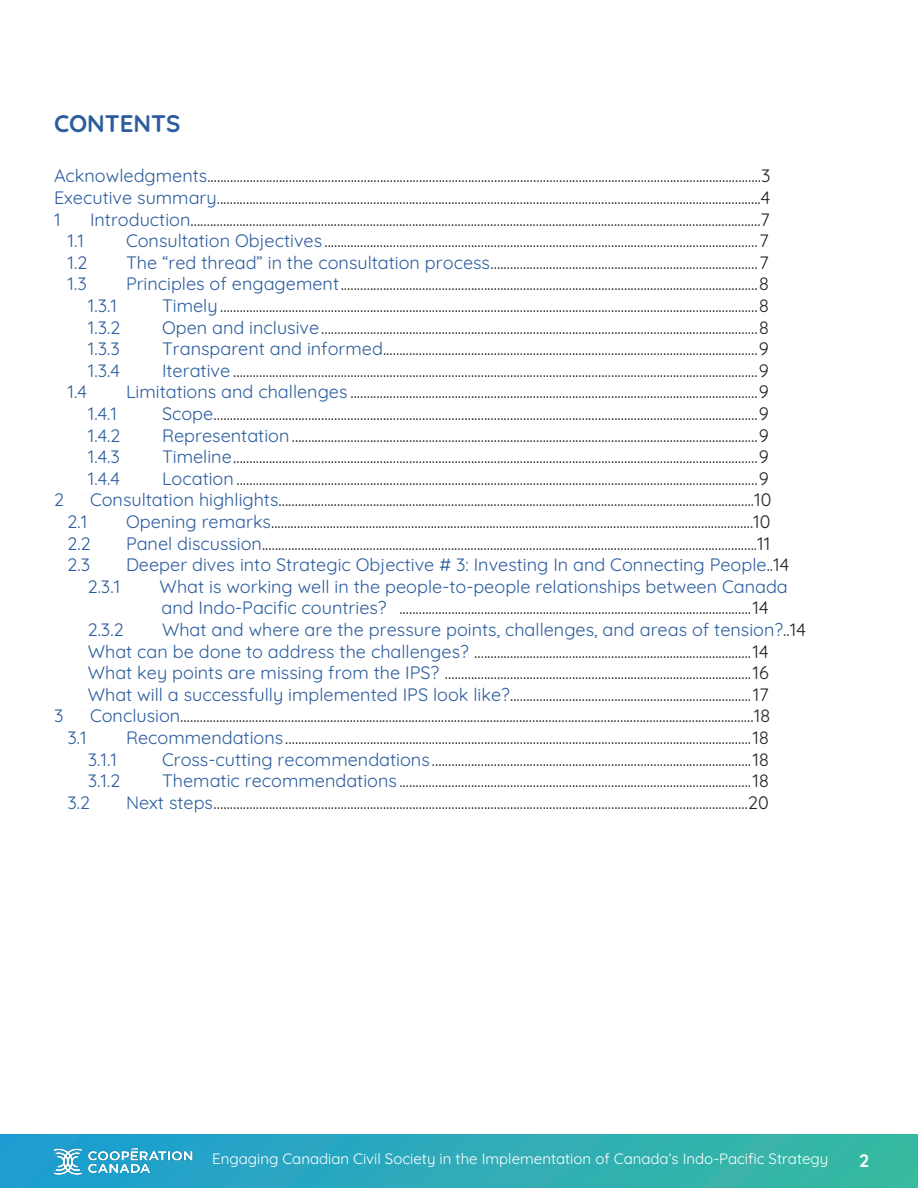
<style>
.page{position:relative;width:918px;height:1188px;background:#fff}
.page>*{position:absolute;margin:0;border:0;box-sizing:border-box;transform-origin:0 0}
.t1{font:300 24px "Quicksand";color:#2b5c9d}
.t2{font:300 18px "Quicksand";color:#231f20}
.t3{font:300 18px "Quicksand";color:#2b5c9d}
.t4{font:300 18px "Quicksand";color:#fff}
.t5{font:300 15px "Quicksand";color:#fff}
.s1{color:#2b5c9d}
.s2{color:#231f20}
</style>
<div class="page">
<div style="left:0;top:1134px;width:918px;height:54px;background:linear-gradient(to right,#1f9dd2,#3ab9a0)"></div>
<img style="left:54px;top:1134px;width:141px;height:47px">
<p class="t1" style="left:54px;top:105px;width:128px">CONTENTS</p>
<p class="t2" style="left:54px;top:162px;width:718px"><span class="s1">Acknowledgments</span>..........................................................................................................................................................................3</p>
<p class="t2" style="left:54px;top:184px;width:718px"><span class="s1">Executive summary</span>.......................................................................................................................................................................4</p>
<p class="t3" style="left:54px;top:205px;width:8px">1</p>
<p class="t2" style="left:90px;top:205px;width:681px"><span class="s1">Introduction</span>...............................................................................................................................................................................7</p>
<p class="t3" style="left:68px;top:227px;width:18px">1.1</p>
<p class="t2" style="left:126px;top:227px;width:644px"><span class="s1">Consultation Objectives</span> .....................................................................................................................................7</p>
<p class="t3" style="left:68px;top:248px;width:21px">1.2</p>
<p class="t2" style="left:126px;top:248px;width:644px"><span class="s1">The “red thread” in the consultation process</span>..................................................................................7</p>
<p class="t3" style="left:68px;top:270px;width:21px">1.3</p>
<p class="t2" style="left:126px;top:270px;width:644px"><span class="s1">Principles of engagement</span>................................................................................................................................8</p>
<p class="t3" style="left:88px;top:292px;width:31px">1.3.1</p>
<p class="t2" style="left:162px;top:292px;width:608px"><span class="s1">Timely</span>.....................................................................................................................................................................8</p>
<p class="t3" style="left:88px;top:313px;width:34px">1.3.2</p>
<p class="t2" style="left:162px;top:313px;width:608px"><span class="s1">Open and inclusive</span>......................................................................................................................................8</p>
<p class="t3" style="left:88px;top:335px;width:34px">1.3.3</p>
<p class="t2" style="left:162px;top:335px;width:608px"><span class="s1">Transparent and informed</span>...................................................................................................................9</p>
<p class="t3" style="left:88px;top:356px;width:34px">1.3.4</p>
<p class="t2" style="left:162px;top:356px;width:608px"><span class="s1">Iterative</span> .................................................................................................................................................................9</p>
<p class="t3" style="left:68px;top:378px;width:21px">1.4</p>
<p class="t2" style="left:126px;top:378px;width:644px"><span class="s1">Limitations and challenges</span> .............................................................................................................................9</p>
<p class="t3" style="left:88px;top:400px;width:31px">1.4.1</p>
<p class="t2" style="left:162px;top:400px;width:608px"><span class="s1">Scope</span>.......................................................................................................................................................................9</p>
<p class="t3" style="left:88px;top:421px;width:34px">1.4.2</p>
<p class="t2" style="left:162px;top:421px;width:608px"><span class="s1">Representation</span>...............................................................................................................................................9</p>
<p class="t3" style="left:88px;top:443px;width:34px">1.4.3</p>
<p class="t2" style="left:162px;top:443px;width:608px"><span class="s1">Timeline</span>.................................................................................................................................................................9</p>
<p class="t3" style="left:88px;top:464px;width:34px">1.4.4</p>
<p class="t2" style="left:162px;top:464px;width:608px"><span class="s1">Location</span>................................................................................................................................................................9</p>
<p class="t3" style="left:54px;top:486px;width:11px">2</p>
<p class="t2" style="left:90px;top:486px;width:683px"><span class="s1">Consultation highlights</span>..................................................................................................................................................10</p>
<p class="t3" style="left:68px;top:508px;width:21px">2.1</p>
<p class="t2" style="left:126px;top:508px;width:646px"><span class="s1">Opening remarks</span>....................................................................................................................................................10</p>
<p class="t3" style="left:68px;top:529px;width:25px">2.2</p>
<p class="t2" style="left:126px;top:529px;width:646px"><span class="s1">Panel discussion</span>........................................................................................................................................................11</p>
<p class="t3" style="left:68px;top:551px;width:24px">2.3</p>
<p class="t3" style="left:126px;top:551px;width:665px">Deeper dives into Strategic Objective # 3: Investing In and Connecting People<span class="s2">..14</span></p>
<p class="t3" style="left:88px;top:572px;width:34px">2.3.1</p>
<p class="t3" style="left:160px;top:572px;width:630px">What is working well in the people-to-people relationships between Canada</p>
<p class="t2" style="left:161px;top:594px;width:609px"><span class="s1">and Indo-Pacific countries?</span> ............................................................................................................14</p>
<p class="t3" style="left:88px;top:616px;width:37px">2.3.2</p>
<p class="t3" style="left:162px;top:616px;width:645px">What and where are the pressure points, challenges, and areas of tension?<span class="s2">..14</span></p>
<p class="t2" style="left:88px;top:637px;width:683px"><span class="s1">What can be done to address the challenges?</span> .....................................................................................14</p>
<p class="t2" style="left:88px;top:659px;width:683px"><span class="s1">What key points are missing from the IPS?</span> ..............................................................................................16</p>
<p class="t2" style="left:88px;top:680px;width:683px"><span class="s1">What will a successfully implemented IPS look like?</span>..........................................................................17</p>
<p class="t3" style="left:54px;top:702px;width:11px">3</p>
<p class="t2" style="left:90px;top:702px;width:682px"><span class="s1">Conclusion</span>................................................................................................................................................................................18</p>
<p class="t3" style="left:68px;top:724px;width:21px">3.1</p>
<p class="t2" style="left:126px;top:724px;width:644px"><span class="s1">Recommendations</span>...............................................................................................................................................18</p>
<p class="t3" style="left:88px;top:745px;width:31px">3.1.1</p>
<p class="t2" style="left:162px;top:745px;width:608px"><span class="s1">Cross-cutting recommendations</span>..................................................................................................18</p>
<p class="t3" style="left:88px;top:767px;width:34px">3.1.2</p>
<p class="t2" style="left:162px;top:767px;width:608px"><span class="s1">Thematic recommendations</span> ............................................................................................................18</p>
<p class="t3" style="left:68px;top:788px;width:24px">3.2</p>
<p class="t2" style="left:126px;top:788px;width:644px"><span class="s1">Next steps</span>....................................................................................................................................................................20</p>
<p class="t5" style="left:212px;top:1147px;width:618px">Engaging Canadian Civil Society in the Implementation of Canada’s Indo-Pacific Strategy</p>
<p class="t4" style="left:859px;top:1146px;width:12px">2</p>
</div>
